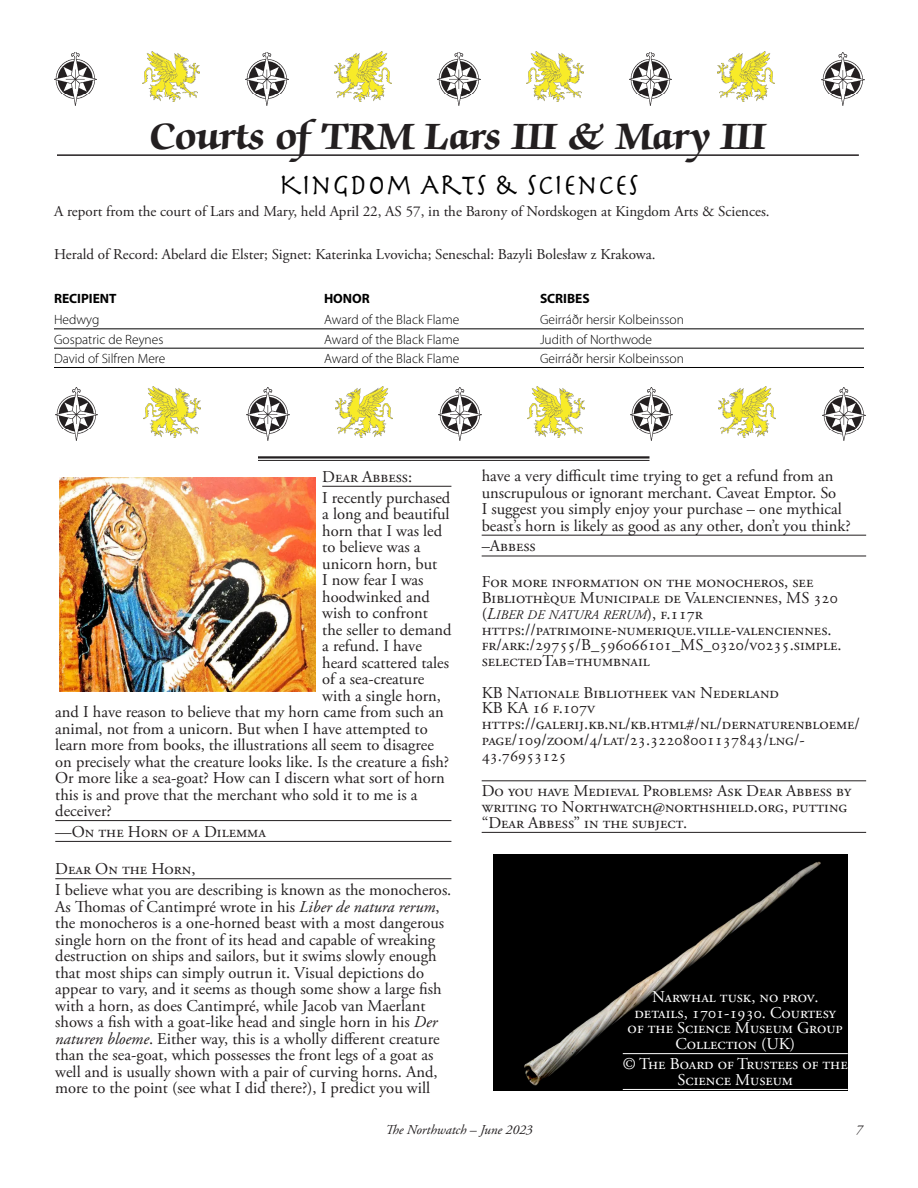
<style>
.page{position:relative;width:918px;height:1188px;background:#fff}
.page>*{position:absolute;margin:0;border:0;box-sizing:border-box;transform-origin:0 0}
.Missive_Text_w_hyphe{font:700 42px "Zapf Chancery IT Cby BT";color:#231f20}
.Court_Reports_Intro{font:30px "Herculanum";color:#000;scale:.94 1}
.t1{font:16.5px/16.5px "Adobe Garamond Pro";color:#231f20}
.t2{font:16.5px/15.8px "Adobe Garamond Pro";color:#fff;text-align:center}
.Court_Reports_Intro-2{font:15px "Adobe Garamond Pro";color:#231f20}
.t3{font:300 13.5px "Myriad Pro";color:#000}
.t4{font:italic 13.5px "Adobe Garamond Pro";color:#231f20}
.Court_Reports_Intro-3{font:700 13.5px "Myriad Pro";color:#000}
.t5{font:13.2px "Adobe Garamond Pro Italic SC800";color:#231f20}
.s1{font-style:italic}
.s2{font-family:"Adobe Garamond Pro";font-size:16.5px}
.s3{font-size:16.5px}
</style>
<div class="page">
<img style="left:246px;top:52px;width:42px;height:53px">
<img style="left:143px;top:51px;width:57px;height:51px">
<img style="left:54px;top:52px;width:43px;height:53px">
<img style="left:437px;top:52px;width:43px;height:53px">
<img style="left:629px;top:52px;width:43px;height:53px">
<img style="left:822px;top:52px;width:43px;height:54px">
<img style="left:526px;top:51px;width:57px;height:51px">
<img style="left:334px;top:51px;width:57px;height:51px">
<img style="left:718px;top:51px;width:57px;height:51px">
<hr style="left:57px;top:154px;width:802px;height:2px;background:#231f20">
<hr style="left:54px;top:329px;width:810px;height:1px;background:#000">
<hr style="left:54px;top:348px;width:810px;height:1px;background:#000">
<hr style="left:54px;top:367px;width:810px;height:1px;background:#000">
<img style="left:247px;top:387px;width:43px;height:54px">
<img style="left:144px;top:387px;width:57px;height:50px">
<img style="left:55px;top:387px;width:43px;height:54px">
<img style="left:438px;top:387px;width:43px;height:54px">
<img style="left:630px;top:387px;width:43px;height:54px">
<img style="left:823px;top:388px;width:43px;height:53px">
<img style="left:527px;top:387px;width:57px;height:50px">
<img style="left:335px;top:387px;width:58px;height:50px">
<img style="left:719px;top:387px;width:57px;height:50px">
<hr style="left:322px;top:486px;width:129px;height:1px;background:#231f20">
<hr style="left:55px;top:820px;width:396px;height:1px;background:#231f20">
<hr style="left:55px;top:841px;width:396px;height:1px;background:#231f20">
<hr style="left:55px;top:878px;width:396px;height:1px;background:#231f20">
<img style="left:60px;top:477px;width:256px;height:215px">
<hr style="left:482px;top:535px;width:384px;height:1px;background:#231f20">
<hr style="left:482px;top:556px;width:384px;height:1px;background:#231f20">
<hr style="left:482px;top:781px;width:384px;height:1px;background:#231f20">
<hr style="left:482px;top:832px;width:384px;height:1px;background:#231f20">
<hr style="left:258px;top:460px;width:392px;height:1px;background:#231f20">
<hr style="left:258px;top:456px;width:392px;height:3px;background:#231f20">
<img style="left:493px;top:854px;width:355px;height:236px">
<hr style="left:623px;top:1053px;width:225px;height:1px;background:#fff">
<hr style="left:623px;top:1089px;width:225px;height:1px;background:#fff">
<p class="Missive_Text_w_hyphe" style="left:150px;top:114px;width:618px">Courts of TRM Lars III &amp; Mary III</p>
<p class="Court_Reports_Intro" style="left:279px;top:170px;width:384px">KINGDOM ARTS &amp; SCIENCES</p>
<p class="Court_Reports_Intro-2" style="left:54px;top:202px;width:717px">A report from the court of Lars and Mary, held April 22, AS 57, in the Barony of Nordskogen at Kingdom Arts &amp; Sciences.</p>
<p class="Court_Reports_Intro-2" style="left:54px;top:245px;width:603px">Herald of Record: Abelard die Elster; Signet: Katerinka Lvovicha; Seneschal: Bazyli Bolesław z Krakowa.</p>
<p class="Court_Reports_Intro-3" style="left:54px;top:289px;width:64px">RECIPIENT</p>
<p class="Court_Reports_Intro-3" style="left:324px;top:289px;width:47px">HONOR</p>
<p class="Court_Reports_Intro-3" style="left:540px;top:289px;width:51px">SCRIBES</p>
<p class="t3" style="left:54px;top:312px;width:47px">Hedwyg</p>
<p class="t3" style="left:324px;top:312px;width:137px">Award of the Black Flame</p>
<p class="t3" style="left:540px;top:312px;width:146px">Geirráðr hersir Kolbeinsson</p>
<p class="t3" style="left:54px;top:331px;width:111px">Gospatric de Reynes</p>
<p class="t3" style="left:324px;top:331px;width:137px">Award of the Black Flame</p>
<p class="t3" style="left:540px;top:331px;width:114px">Judith of Northwode</p>
<p class="t3" style="left:54px;top:350px;width:113px">David of Silfren Mere</p>
<p class="t3" style="left:324px;top:350px;width:137px">Award of the Black Flame</p>
<p class="t3" style="left:540px;top:350px;width:146px">Geirráðr hersir Kolbeinsson</p>
<p class="t1" style="left:322px;top:469px;width:91px">Dear Abbess:</p>
<p class="t1" style="left:322px;top:490px;width:130px">I recently purchased</p>
<p class="t1" style="left:322px;top:506px;width:129px">a long and beautiful</p>
<p class="t1" style="left:322px;top:523px;width:121px">horn that I was led</p>
<p class="t1" style="left:322px;top:539px;width:100px">to believe was a</p>
<p class="t1" style="left:322px;top:556px;width:116px">unicorn horn, but</p>
<p class="t1" style="left:322px;top:572px;width:103px">I now fear I was</p>
<p class="t1" style="left:322px;top:589px;width:109px">hoodwinked and</p>
<p class="t1" style="left:322px;top:605px;width:107px">wish to confront</p>
<p class="t1" style="left:322px;top:622px;width:131px">the seller to demand</p>
<p class="t1" style="left:322px;top:638px;width:101px">a refund. I have</p>
<p class="t1" style="left:322px;top:655px;width:128px">heard scattered tales</p>
<p class="t1" style="left:322px;top:671px;width:104px">of a sea-creature</p>
<p class="t1" style="left:322px;top:688px;width:120px">with a single horn,</p>
<p class="t1" style="left:55px;top:704px;width:390px">and I have reason to believe that my horn came from such an</p>
<p class="t1" style="left:55px;top:721px;width:374px">animal, not from a unicorn. But when I have attempted to</p>
<p class="t1" style="left:55px;top:737px;width:380px">learn more from books, the illustrations all seem to disagree</p>
<p class="t1" style="left:55px;top:754px;width:395px">on precisely what the creature looks like. Is the creature a fish?</p>
<p class="t1" style="left:55px;top:770px;width:391px">Or more like a sea-goat? How can I discern what sort of horn</p>
<p class="t1" style="left:55px;top:787px;width:364px">this is and prove that the merchant who sold it to me is a</p>
<p class="t1" style="left:55px;top:803px;width:58px">deceiver?</p>
<p class="t1" style="left:55px;top:824px;width:212px">—On the Horn of a Dilemma</p>
<p class="t1" style="left:55px;top:861px;width:142px">Dear On the Horn,</p>
<p class="t1" style="left:55px;top:882px;width:398px">I believe what you are describing is known as the monocheros.<br>As Thomas of Cantimpré wrote in his <span class="s1">Liber de natura rerum</span>, the monocheros is a one-horned beast with a most dangerous single horn on the front of its head and capable of wreaking destruction on ships and sailors, but it swims slowly enough that most ships can simply outrun it. Visual depictions do appear to vary, and it seems as though some show a large fish with a horn, as does Cantimpré, while Jacob van Maerlant shows a fish with a goat-like head and single horn in his <span class="s1">Der naturen bloeme</span>. Either way, this is a wholly different creature than the sea-goat, which possesses the front legs of a goat as well and is usually shown with a pair of curving horns. And, more to the point (see what I did there?), I predict you will</p>
<p class="t1" style="left:482px;top:468px;width:371px">have a very difficult time trying to get a refund from an unscrupulous or ignorant merchant. Caveat Emptor. So<br>I suggest you simply enjoy your purchase – one mythical beast’s horn is likely as good as any other, don’t you think?</p>
<p class="t1" style="left:482px;top:539px;width:56px">–Abbess</p>
<p class="t1" style="left:482px;top:575px;width:358px;line-height:15.8px">For more information on the monocheros, see<br>Bibliothèque Municipale de Valenciennes, MS 320</p>
<p class="t5" style="left:482px;top:607px;width:223px"><span class="s2">(</span><span class="s3">L</span>IBER DE NATURA RERUM<span class="s2">), f.117r</span></p>
<p class="t1" style="left:482px;top:622px;width:362px;line-height:15.8px">https://patrimoine-numerique.ville-valenciennes. fr/ark:/29755/B_596066101_MS_0320/v0235.simple. selectedTab=thumbnail</p>
<p class="t1" style="left:482px;top:685px;width:380px;line-height:15.8px">KB Nationale Bibliotheek van Nederland<br>KB KA 16 f.107v https://galerij.kb.nl/kb.html#/nl/dernaturenbloeme/ page/109/zoom/4/lat/23.32208001137843/lng/- 43.76953125</p>
<p class="t1" style="left:482px;top:784px;width:371px;line-height:15.8px">Do you have Medieval Problems? Ask Dear Abbess by writing to Northwatch@northshield.org, putting “Dear Abbess” in the subject.</p>
<p class="t2" style="left:628px;top:989px;width:217px">Narwhal tusk, no prov. details, 1701-1930. Courtesy of the Science Museum Group<br>Collection (UK)</p>
<p class="t2" style="left:623px;top:1057px;width:226px">© The Board of Trustees of the<br>Science Museum</p>
<p class="t4" style="left:385px;top:1122px;width:149px">The Northwatch – June 2023</p>
<p class="t4" style="left:856px;top:1122px;width:8px">7</p>
</div>
